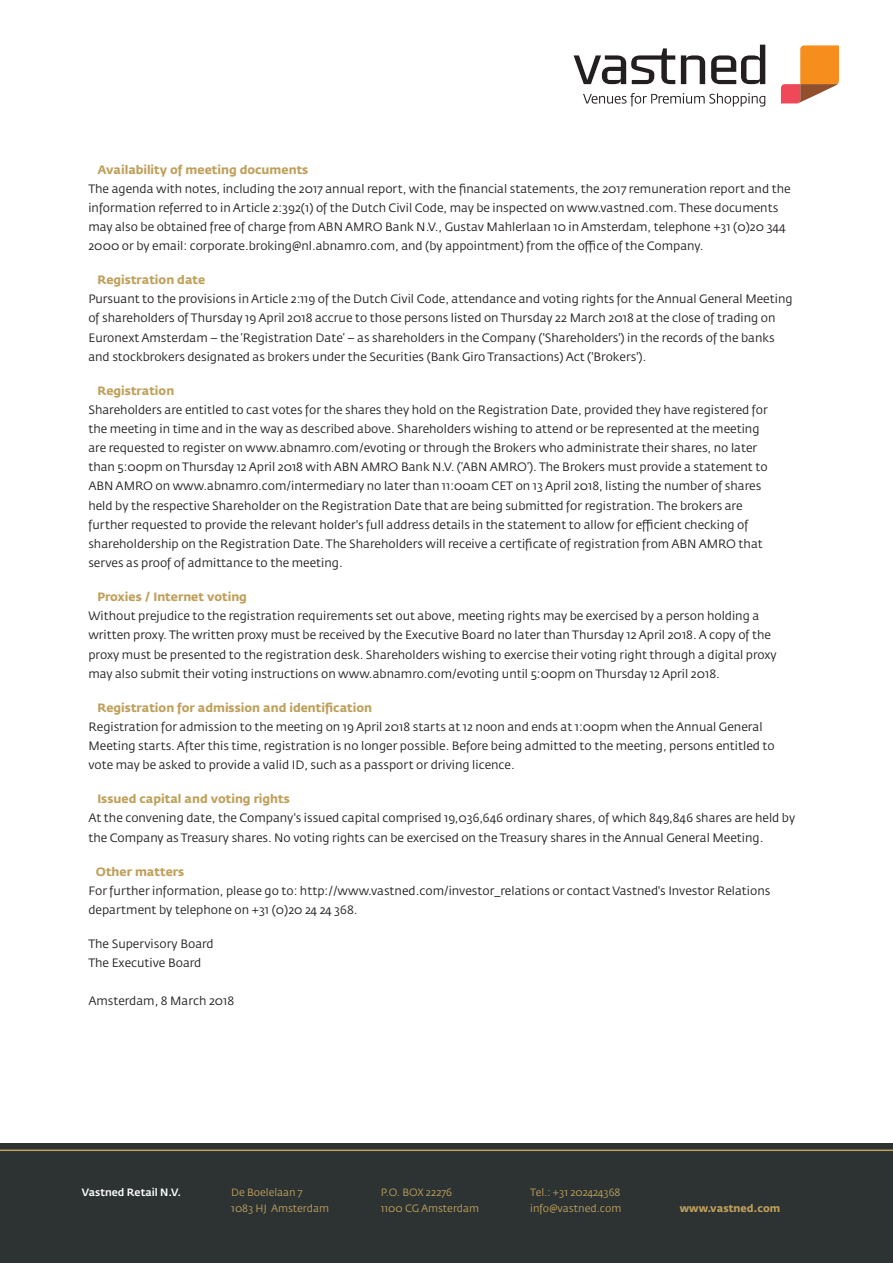
<style>
.page{position:relative;width:893px;height:1263px;background:#fff}
.page>*{position:absolute;margin:0;border:0;box-sizing:border-box;transform-origin:0 0}
.t1{font:12px/19.2px "Fedra Sans Std";color:#231f20}
.t2{font:700 12px "Fedra Sans Std";color:#bfa05b}
.t3{font:10.5px/16.5px "Fedra Sans Std";color:#bfa05b}
.t4{font:500 10.5px "Fedra Sans Std";color:#fff}
.t5{font:700 10.5px "Fedra Sans Std";color:#bfa05b}
</style>
<div class="page">
<div style="left:0;top:1144px;width:893px;height:119px;background:#2d3333"></div>
<hr style="left:0;top:1149px;width:893px;height:2px;background:#bfa05b">
<svg style="left:583px;top:93px;width:182px;height:14px"></svg>
<svg style="left:681px;top:55px;width:24px;height:29px"></svg>
<svg style="left:711px;top:45px;width:54px;height:39px"></svg>
<svg style="left:574px;top:48px;width:101px;height:36px"></svg>
<svg style="left:781px;top:45px;width:58px;height:58px"></svg>
<p class="t2" style="left:97px;top:162px;width:213px">Availability of meeting documents</p>
<p class="t1" style="left:88px;top:179px;width:704px">The agenda with notes, including the 2017 annual report, with the financial statements, the 2017 remuneration report and the information referred to in Article 2:392(1) of the Dutch Civil Code, may be inspected on www.vastned.com. These documents may also be obtained free of charge from ABN AMRO Bank N.V., Gustav Mahlerlaan 10 in Amsterdam, telephone +31 (0)20 344<br>2000 or by email: corporate.broking@nl.abnamro.com, and (by appointment) from the office of the Company.</p>
<p class="t2" style="left:97px;top:272px;width:109px">Registration date</p>
<p class="t1" style="left:88px;top:289px;width:706px">Pursuant to the provisions in Article 2:119 of the Dutch Civil Code, attendance and voting rights for the Annual General Meeting of shareholders of Thursday 19 April 2018 accrue to those persons listed on Thursday 22 March 2018 at the close of trading on Euronext Amsterdam – the ‘Registration Date’ – as shareholders in the Company ('Shareholders') in the records of the banks and stockbrokers designated as brokers under the Securities (Bank Giro Transactions) Act ('Brokers').</p>
<p class="t2" style="left:97px;top:383px;width:78px">Registration</p>
<p class="t1" style="left:88px;top:400px;width:681px">Shareholders are entitled to cast votes for the shares they hold on the Registration Date, provided they have registered for the meeting in time and in the way as described above. Shareholders wishing to attend or be represented at the meeting are requested to register on www.abnamro.com/evoting or through the Brokers who administrate their shares, no later than 5:00pm on Thursday 12 April 2018 with ABN AMRO Bank N.V. (‘ABN AMRO’). The Brokers must provide a statement to ABN AMRO on www.abnamro.com/intermediary no later than 11:00am CET on 13 April 2018, listing the number of shares held by the respective Shareholder on the Registration Date that are being submitted for registration. The brokers are further requested to provide the relevant holder's full address details in the statement to allow for efficient checking of shareholdership on the Registration Date. The Shareholders will receive a certificate of registration from ABN AMRO that serves as proof of admittance to the meeting.</p>
<p class="t2" style="left:97px;top:589px;width:151px">Proxies / Internet voting</p>
<p class="t1" style="left:88px;top:606px;width:690px">Without prejudice to the registration requirements set out above, meeting rights may be exercised by a person holding a written proxy. The written proxy must be received by the Executive Board no later than Thursday 12 April 2018. A copy of the proxy must be presented to the registration desk. Shareholders wishing to exercise their voting right through a digital proxy may also submit their voting instructions on www.abnamro.com/evoting until 5:00pm on Thursday 12 April 2018.</p>
<p class="t2" style="left:97px;top:700px;width:276px">Registration for admission and identification</p>
<p class="t1" style="left:88px;top:717px;width:688px">Registration for admission to the meeting on 19 April 2018 starts at 12 noon and ends at 1:00pm when the Annual General<br>Meeting starts. After this time, registration is no longer possible. Before being admitted to the meeting, persons entitled to vote may be asked to provide a valid ID, such as a passport or driving licence.</p>
<p class="t2" style="left:97px;top:791px;width:194px">Issued capital and voting rights</p>
<p class="t1" style="left:88px;top:809px;width:708px">At the convening date, the Company's issued capital comprised 19,036,646 ordinary shares, of which 849,846 shares are held by the Company as Treasury shares. No voting rights can be exercised on the Treasury shares in the Annual General Meeting.</p>
<p class="t2" style="left:96px;top:864px;width:90px">Other matters</p>
<p class="t1" style="left:88px;top:881px;width:683px">For further information, please go to: http://www.vastned.com/investor_relations or contact Vastned's Investor Relations department by telephone on +31 (0)20 24 24 368.</p>
<p class="t1" style="left:88px;top:934px;width:127px">The Supervisory Board<br>The Executive Board</p>
<p class="t1" style="left:88px;top:992px;width:147px">Amsterdam, 8 March 2018</p>
<p class="t4" style="left:82px;top:1185px;width:101px">Vastned Retail N.V.</p>
<p class="t3" style="left:231px;top:1184px;width:99px">De Boelelaan 7<br>1083 HJ Amsterdam</p>
<p class="t3" style="left:381px;top:1184px;width:100px">P.O. BOX 22276<br>1100 CG Amsterdam</p>
<p class="t3" style="left:530px;top:1184px;width:93px">Tel.: +31 202424368 info@vastned.com</p>
<p class="t5" style="left:680px;top:1202px;width:102px">www.vastned.com</p>
</div>
